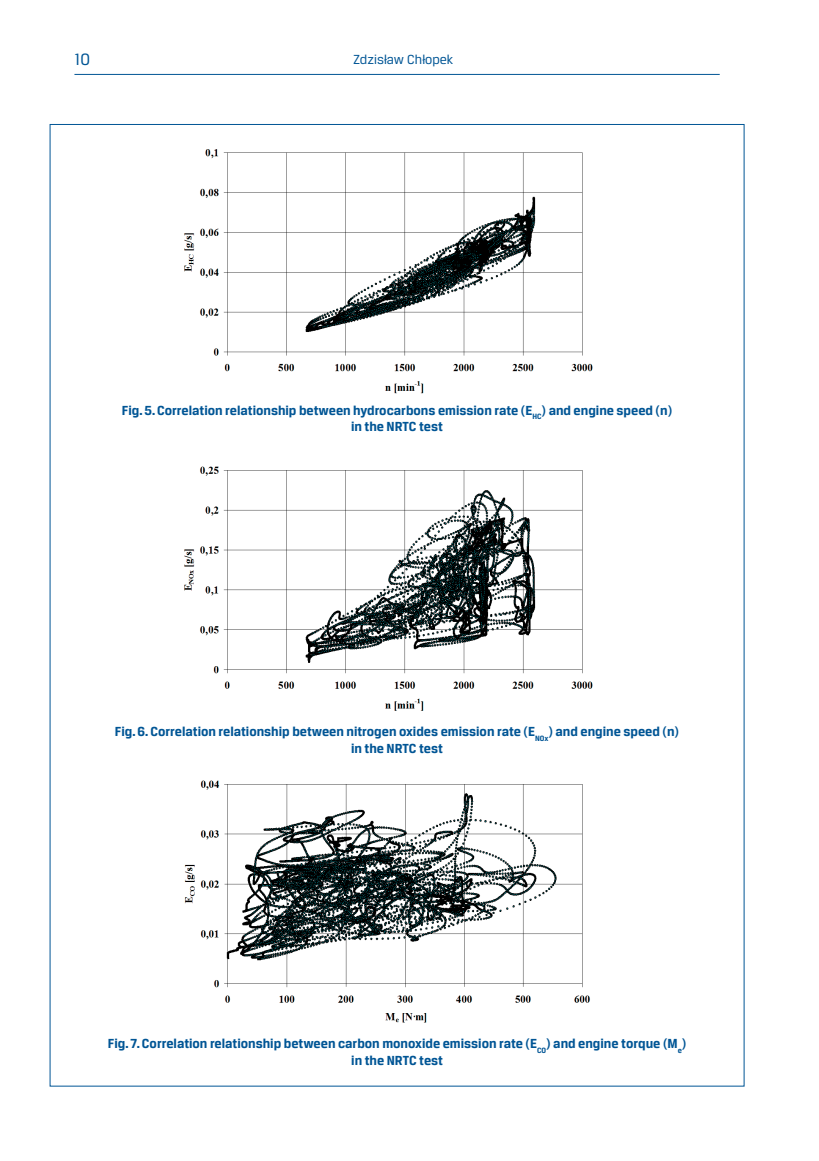
<style>
.page{position:relative;width:819px;height:1161px;background:#fff}
.page>*{position:absolute;margin:0;border:0;box-sizing:border-box;transform-origin:0 0}
.t1{font:17.5px "Breuer Text";color:#005595}
.podst_ang{font:700 14px/16.8px "Breuer Text";color:#005595;text-align:center}
.t2{font:14px "Breuer Text";color:#005595}
</style>
<div class="page">
<hr style="left:74px;top:74px;width:645px;height:1px;background:#005595">
<img style="left:184px;top:149px;width:409px;height:245px">
<img style="left:184px;top:780px;width:406px;height:243px">
<img style="left:184px;top:466px;width:409px;height:245px">
<p class="t1" style="left:74px;top:50px;width:17px">10</p>
<p class="t2" style="left:353px;top:51px;width:102px">Zdzisław Chłopek</p>
<p class="podst_ang" style="left:122px;top:401px;width:552px">Fig. 5. Correlation relationship between hydrocarbons emission rate (E<sub>HC</sub>) and engine speed (n) in the NRTC test</p>
<p class="podst_ang" style="left:115px;top:723px;width:565px">Fig. 6. Correlation relationship between nitrogen oxides emission rate (E<sub>NOx</sub>) and engine speed (n) in the NRTC test</p>
<p class="podst_ang" style="left:108px;top:1035px;width:580px">Fig. 7. Correlation relationship between carbon monoxide emission rate (E<sub>CO</sub>) and engine torque (M<sub>e</sub>) in the NRTC test</p>
</div>
